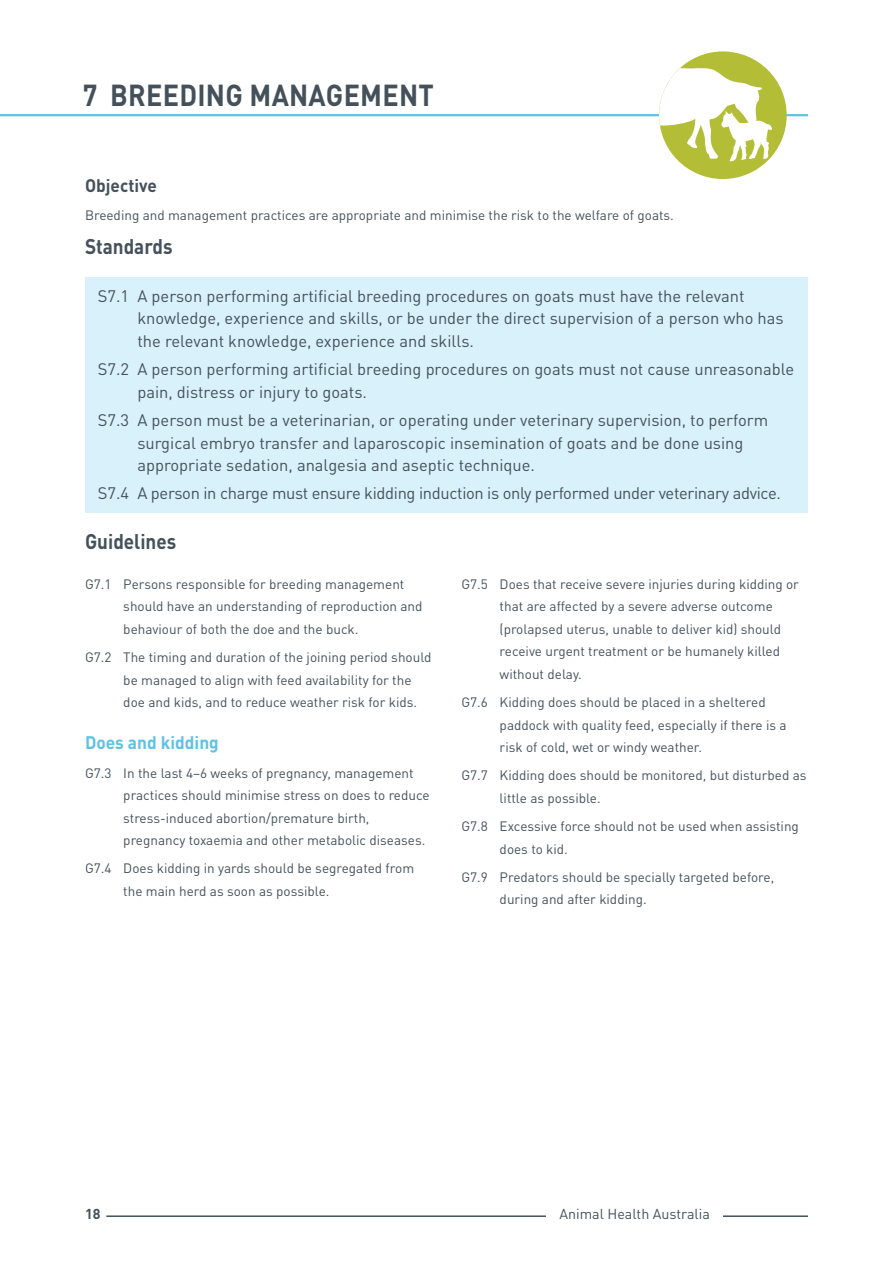
<style>
.page{position:relative;width:893px;height:1263px;background:#fff}
.page>*{position:absolute;margin:0;border:0;box-sizing:border-box;transform-origin:0 0}
.t1{font:700 30px "DIN Pro";letter-spacing:.01em;color:#44515b;scale:.9 1}
.t2{font:700 21px "DIN Pro";color:#44515b;scale:.9 1}
.t3{font:700 18px "DIN Pro";color:#5ec2e5;scale:.96 1}
.t4{font:700 18px "DIN Pro";color:#44515b;scale:.96 1}
.t5{font:16.5px/22.5px "DIN Pro";color:#44515b}
.t6{font:16.5px "DIN Pro";letter-spacing:-.02em;color:#44515b}
.t7{font:14.25px "DIN Pro";color:#44515b}
.t8{font:700 14.25px "DIN Pro";color:#44515b}
.t9{font:13.5px/22.5px "DIN Pro";color:#44515b}
</style>
<div class="page">
<hr style="left:106px;top:1215px;width:702px;height:2px;background:#44515b">
<div style="left:546px;top:1205px;width:177px;height:17px;background:#fff"></div>
<hr style="left:0;top:114px;width:808px;height:2px;background:#5ec2e5">
<div style="left:659px;top:51px;width:128px;height:128px;background:#b3bd35;border-radius:50%"></div>
<svg style="left:659px;top:65px;width:113px;height:104px"></svg>
<div style="left:85px;top:277px;width:723px;height:236px;background:#d9f1fb"></div>
<h1 class="t1" style="left:83px;top:71px;width:392px">7 BREEDING MANAGEMENT</h1>
<h3 class="t4" style="left:85px;top:170px;width:76px">Objective</h3>
<p class="t9" style="left:85px;top:203px;width:590px">Breeding and management practices are appropriate and minimise the risk to the welfare of goats.</p>
<h2 class="t2" style="left:85px;top:229px;width:99px">Standards</h2>
<p class="t5" style="left:137px;top:283px;width:648px;text-indent:-40px">S7.1 A person performing artificial breeding procedures on goats must have the relevant knowledge, experience and skills, or be under the direct supervision of a person who has the relevant knowledge, experience and skills.</p>
<p class="t5" style="left:137px;top:356px;width:658px;text-indent:-40px">S7.2 A person performing artificial breeding procedures on goats must not cause unreasonable pain, distress or injury to goats.</p>
<p class="t5" style="left:137px;top:407px;width:632px;text-indent:-40px">S7.3 A person must be a veterinarian, or operating under veterinary supervision, to perform surgical embryo transfer and laparoscopic insemination of goats and be done using appropriate sedation, analgesia and aseptic technique.</p>
<p class="t6" style="left:98px;top:480px;width:685px">S7.4 A person in charge must ensure kidding induction is only performed under veterinary advice.</p>
<h2 class="t2" style="left:85px;top:524px;width:103px">Guidelines</h2>
<p class="t9" style="left:123px;top:571px;width:301px;text-indent:-38px">G7.1 Persons responsible for breeding management should have an understanding of reproduction and behaviour of both the doe and the buck.</p>
<p class="t9" style="left:123px;top:645px;width:310px;text-indent:-38px">G7.2 The timing and duration of the joining period should be managed to align with feed availability for the doe and kids, and to reduce weather risk for kids.</p>
<h3 class="t3" style="left:85px;top:728px;width:141px">Does and kidding</h3>
<p class="t9" style="left:123px;top:760px;width:308px;text-indent:-38px">G7.3 In the last 4–6 weeks of pregnancy, management practices should minimise stress on does to reduce stress-induced abortion/premature birth, pregnancy toxaemia and other metabolic diseases.</p>
<p class="t9" style="left:123px;top:856px;width:292px;text-indent:-38px">G7.4 Does kidding in yards should be segregated from the main herd as soon as possible.</p>
<p class="t9" style="left:500px;top:571px;width:301px;text-indent:-38px">G7.5 Does that receive severe injuries during kidding or that are affected by a severe adverse outcome (prolapsed uterus, unable to deliver kid) should receive urgent treatment or be humanely killed without delay.</p>
<p class="t9" style="left:500px;top:690px;width:289px;text-indent:-38px">G7.6 Kidding does should be placed in a sheltered paddock with quality feed, especially if there is a risk of cold, wet or windy weather.</p>
<p class="t9" style="left:500px;top:763px;width:308px;text-indent:-38px">G7.7 Kidding does should be monitored, but disturbed as little as possible.</p>
<p class="t9" style="left:500px;top:814px;width:301px;text-indent:-38px">G7.8 Excessive force should not be used when assisting does to kid.</p>
<p class="t9" style="left:500px;top:864px;width:276px;text-indent:-38px">G7.9 Predators should be specially targeted before, during and after kidding.</p>
<p class="t8" style="left:85px;top:1201px;width:17px">18</p>
<p class="t7" style="left:559px;top:1202px;width:152px">Animal Health Australia</p>
</div>
